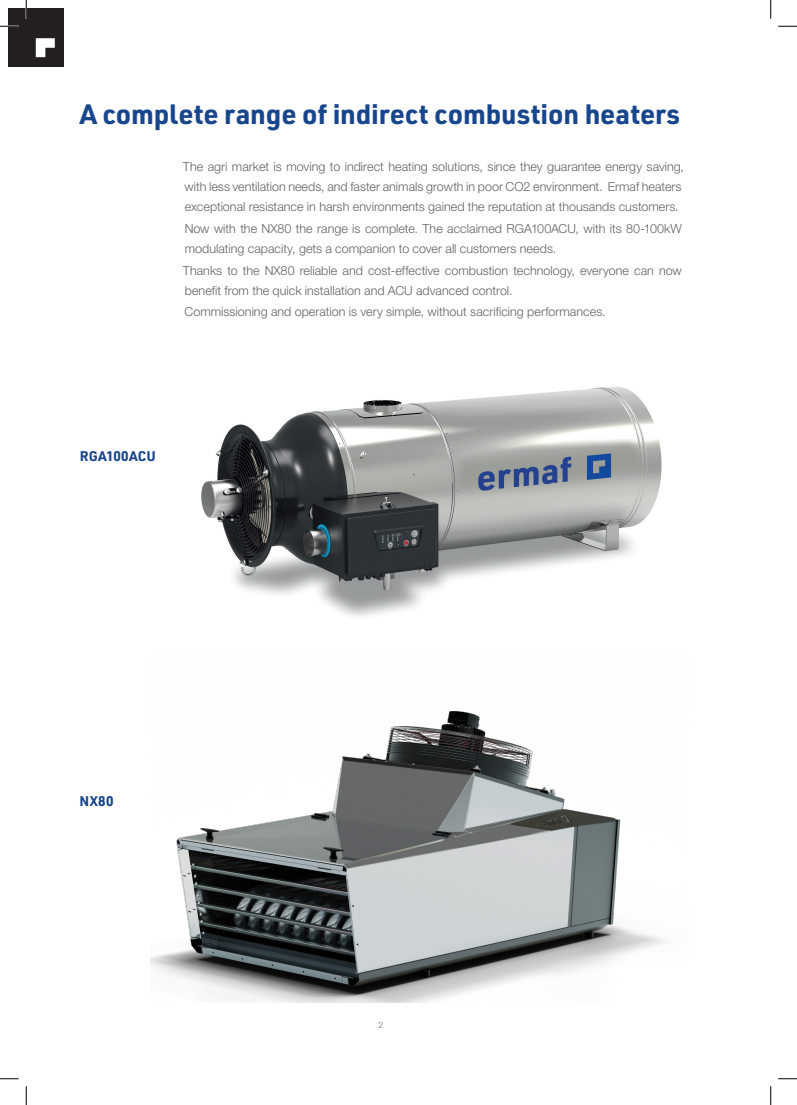
<style>
.page{position:relative;width:797px;height:1105px;background:#fff}
.page>*{position:absolute;margin:0;border:0;box-sizing:border-box;transform-origin:0 0}
.t1{font:700 27.5px "URWDIN";letter-spacing:-.005em;color:#17468d}
.t2{font:700 13.75px "URWDIN";letter-spacing:.02em;color:#17468d}
.t3{font:300 12.5px/20px "Helvetica Neue LT Std";color:#636366}
.t4{font:300 8.75px "Helvetica Neue LT Std";color:#76787b}
</style>
<div class="page">
<img style="left:150px;top:711px;width:517px;height:291px">
<img style="left:201px;top:387px;width:461px;height:230px">
<div style="left:9px;top:9px;width:55px;height:58px;background:#231f20"></div>
<svg style="left:36px;top:38px;width:19px;height:19px"></svg>
<svg style="left:0;top:25px;width:19px;height:2px"></svg>
<svg style="left:778px;top:25px;width:19px;height:2px"></svg>
<svg style="left:0;top:1078px;width:19px;height:1px"></svg>
<svg style="left:778px;top:1078px;width:19px;height:1px"></svg>
<svg style="left:25px;top:0;width:2px;height:19px"></svg>
<svg style="left:25px;top:1086px;width:2px;height:19px"></svg>
<svg style="left:770px;top:0;width:1px;height:19px"></svg>
<svg style="left:770px;top:1086px;width:1px;height:19px"></svg>
<h1 class="t1" style="left:80px;top:95px;width:602px">A complete range of indirect combustion heaters</h1>
<p class="t3" style="left:183px;top:156px;width:502px">The agri market is moving to indirect heating solutions, since they guarantee energy saving, with less ventilation needs, and faster animals growth in poor CO2 environment. Ermaf heaters exceptional resistance in harsh environments gained the reputation at thousands customers.</p>
<p class="t3" style="left:185px;top:218px;width:499px">Now with the NX80 the range is complete. The acclaimed RGA100ACU, with its 80-100kW modulating capacity, gets a companion to cover all customers needs.</p>
<p class="t3" style="left:183px;top:260px;width:500px">Thanks to the NX80 reliable and cost-effective combustion technology, everyone can now benefit from the quick installation and ACU advanced control.</p>
<p class="t3" style="left:184px;top:302px;width:422px">Commissioning and operation is very simple, without sacrificing performances.</p>
<p class="t2" style="left:80px;top:446px;width:77px">RGA100ACU</p>
<p class="t2" style="left:80px;top:792px;width:35px">NX80</p>
<p class="t4" style="left:378px;top:1019px;width:6px">2</p>
</div>
